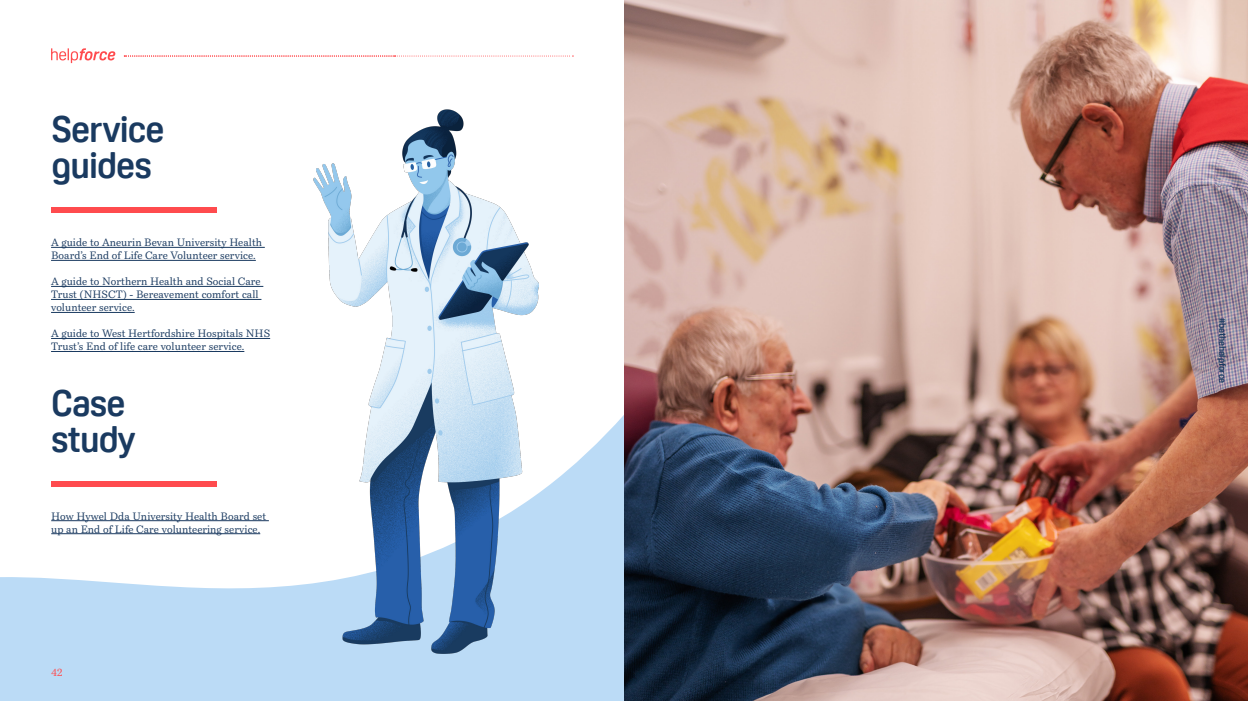
<style>
.page{position:relative;width:1248px;height:701px;background:#fff}
.page>*{position:absolute;margin:0;border:0;box-sizing:border-box;transform-origin:0 0}
.t1{font:700 36px/36px "Oscine Trial";letter-spacing:-.025em;color:#1a3a60}
.t2{font:10.5px/13px "Bressay";letter-spacing:.005em;color:#1a3a60}
.t3{font:10.5px "Bressay";color:#ff4b4e}
.t4{font:700 9.5px "Oscine Trial";letter-spacing:-.025em;color:#1a3a60}
</style>
<div class="page">
<svg style="left:0;top:52px;width:624px;height:648px"></svg>
<div style="left:51px;top:207px;width:166px;height:6px;background:#ff4b4e"></div>
<div style="left:51px;top:480px;width:166px;height:6px;background:#ff4b4e"></div>
<hr style="left:51px;top:247px;width:214px;height:1px;background:#1a3a60">
<hr style="left:51px;top:260px;width:205px;height:1px;background:#1a3a60">
<hr style="left:51px;top:286px;width:212px;height:1px;background:#1a3a60">
<hr style="left:51px;top:299px;width:210px;height:1px;background:#1a3a60">
<hr style="left:51px;top:312px;width:84px;height:1px;background:#1a3a60">
<hr style="left:51px;top:338px;width:219px;height:1px;background:#1a3a60">
<hr style="left:51px;top:351px;width:193px;height:1px;background:#1a3a60">
<hr style="left:51px;top:520px;width:218px;height:1px;background:#1a3a60">
<hr style="left:51px;top:533px;width:209px;height:1px;background:#1a3a60">
<img style="left:624px;top:0;width:623px;height:700px">
<img style="left:313px;top:99px;width:226px;height:560px">
<svg style="left:51px;top:48px;width:64px;height:15px"></svg>
<svg style="left:124px;top:55px;width:449px;height:1px"></svg>
<h1 class="t1" style="left:51px;top:111px;width:115px">Service guides</h1>
<p class="t2" style="left:51px;top:236px;width:212px">A guide to Aneurin Bevan University Health<br>Board’s End of Life Care Volunteer service.</p>
<p class="t2" style="left:51px;top:275px;width:211px">A guide to Northern Health and Social Care<br>Trust (NHSCT) - Bereavement comfort call volunteer service.</p>
<p class="t2" style="left:51px;top:327px;width:220px">A guide to West Hertfordshire Hospitals NHS<br>Trust’s End of life care volunteer service.</p>
<h1 class="t1" style="left:51px;top:384px;width:86px">Case study</h1>
<p class="t2" style="left:51px;top:509px;width:216px">How Hywel Dda University Health Board set up an End of Life Care volunteering service.</p>
<p class="t3" style="left:51px;top:665px;width:13px">42</p>
<p class="t4" style="left:1227px;top:317px;width:67px;rotate:90deg">#bethehelpforce</p>
</div>
